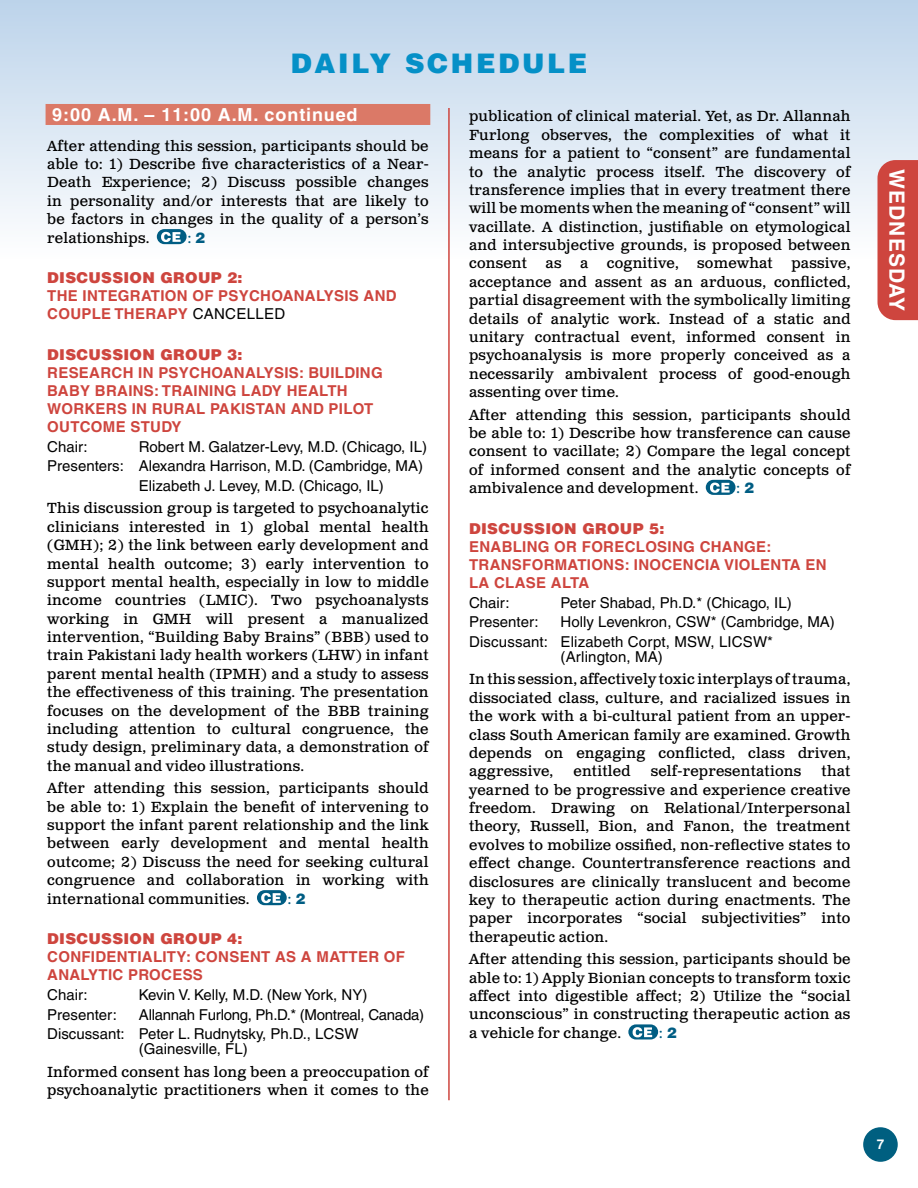
<style>
.page{position:relative;width:918px;height:1188px;background:#fff}
.page>*{position:absolute;margin:0;border:0;box-sizing:border-box;transform-origin:0 0}
.t1{font:900 27px "Helvetica LT Pro";letter-spacing:.1em;color:#0590c7}
.t2{font:700 21px "Helvetica LT Pro";letter-spacing:.05em;color:#fff}
.t3{font:700 18px "Helvetica LT Pro";letter-spacing:.05em;color:#fff}
.t4{font:15px/19.6px "Helvetica LT Pro";color:#000}
.t5{font:700 15px/18px "Helvetica LT Pro";letter-spacing:.02em;color:#ce453e}
.t6{font:900 15px "Helvetica LT Pro";letter-spacing:.02em;color:#ce453e}
.t7{font:14.7px/18.3px "Clarendon Text Pro";letter-spacing:.015em;color:#000;text-align:justify}
.t8{font:14.7px "Clarendon Text Pro";color:#005d83}
.t9{font:700 13.5px "Helvetica LT Pro";color:#fff}
.s1{font-family:"Helvetica LT Pro";font-weight:900}
.s2{font-weight:400;color:#000}
</style>
<div class="page">
<div style="left:0;top:0;width:918px;height:258px;background:linear-gradient(to bottom,#bcd3ea,#fdfefe)"></div>
<div style="left:863px;top:1127px;width:35px;height:35px;background:#005f80;border-radius:50%"></div>
<hr style="left:448px;top:108px;width:2px;height:992px;background:#ce453e">
<div style="left:878px;top:160px;width:40px;height:160px;background:#ce453e"></div>
<div style="left:157px;top:229px;width:30px;height:15px;background:#005d83;border-radius:8px"></div>
<svg style="left:161px;top:232px;width:20px;height:10px"></svg>
<div style="left:257px;top:890px;width:30px;height:15px;background:#005d83;border-radius:8px"></div>
<svg style="left:261px;top:893px;width:20px;height:10px"></svg>
<svg style="left:706px;top:480px;width:30px;height:15px"></svg>
<svg style="left:710px;top:483px;width:20px;height:10px"></svg>
<svg style="left:628px;top:1024px;width:30px;height:15px"></svg>
<svg style="left:633px;top:1027px;width:19px;height:10px"></svg>
<div style="left:46px;top:104px;width:384px;height:21px;background:#db7967"></div>
<h1 class="t1" style="left:291px;top:46px;width:298px">DAILY SCHEDULE</h1>
<p class="t3" style="left:52px;top:104px;width:307px">9:00 A.M. – 11:00 A.M. continued</p>
<p class="t7" style="left:47px;top:137px;width:383px">After attending this session, participants should be able to: 1) Describe five characteristics of a Near-Death Experience; 2) Discuss possible changes in personality and/or interests that are likely to be factors in changes in the quality of a person’s relationships.</p>
<p class="t8" style="left:187px;top:229px;width:19px">: <span class="s1">2</span></p>
<p class="t6" style="left:47px;top:268px;width:197px">DISCUSSION GROUP 2:</p>
<p class="t5" style="left:47px;top:287px;width:351px">THE INTEGRATION OF PSYCHOANALYSIS AND<br>COUPLE THERAPY <span class="s2">CANCELLED</span></p>
<p class="t6" style="left:47px;top:345px;width:197px">DISCUSSION GROUP 3:</p>
<p class="t5" style="left:47px;top:364px;width:337px">RESEARCH IN PSYCHOANALYSIS: BUILDING<br>BABY BRAINS: TRAINING LADY HEALTH<br>WORKERS IN RURAL PAKISTAN AND PILOT<br>OUTCOME STUDY</p>
<p class="t4" style="left:47px;top:436px;width:42px">Chair:</p>
<p class="t4" style="left:139px;top:436px;width:290px">Robert M. Galatzer-Levy, M.D. (Chicago, IL)</p>
<p class="t4" style="left:47px;top:456px;width:377px">Presenters: Alexandra Harrison, M.D. (Cambridge, MA)</p>
<p class="t4" style="left:139px;top:476px;width:247px">Elizabeth J. Levey, M.D. (Chicago, IL)</p>
<p class="t7" style="left:47px;top:500px;width:383px">This discussion group is targeted to psychoanalytic clinicians interested in 1) global mental health (GMH); 2) the link between early development and mental health outcome; 3) early intervention to support mental health, especially in low to middle income countries (LMIC). Two psychoanalysts working in GMH will present a manualized intervention, “Building Baby Brains” (BBB) used to train Pakistani lady health workers (LHW) in infant parent mental health (IPMH) and a study to assess the effectiveness of this training. The presentation focuses on the development of the BBB training including attention to cultural congruence, the study design, preliminary data, a demonstration of the manual and video illustrations.</p>
<p class="t7" style="left:47px;top:780px;width:383px">After attending this session, participants should be able to: 1) Explain the benefit of intervening to support the infant parent relationship and the link between early development and mental health outcome; 2) Discuss the need for seeking cultural congruence and collaboration in working with international communities.</p>
<p class="t8" style="left:287px;top:890px;width:19px">: <span class="s1">2</span></p>
<p class="t6" style="left:47px;top:929px;width:197px">DISCUSSION GROUP 4:</p>
<p class="t5" style="left:47px;top:948px;width:359px">CONFIDENTIALITY: CONSENT AS A MATTER OF<br>ANALYTIC PROCESS</p>
<p class="t4" style="left:47px;top:985px;width:42px">Chair:</p>
<p class="t4" style="left:139px;top:985px;width:230px">Kevin V. Kelly, M.D. (New York, NY)</p>
<p class="t4" style="left:47px;top:1004px;width:71px">Presenter:</p>
<p class="t4" style="left:47px;top:1004px;width:378px;text-indent:92px">Allannah Furlong, Ph.D.* (Montreal, Canada)<br>Discussant: Peter L. Rudnytsky, Ph.D., LCSW</p>
<p class="t4" style="left:139px;top:1039px;width:110px">(Gainesville, FL)</p>
<p class="t7" style="left:47px;top:1063px;width:383px">Informed consent has long been a preoccupation of psychoanalytic practitioners when it comes to the</p>
<p class="t7" style="left:469px;top:108px;width:383px">publication of clinical material. Yet, as Dr. Allannah Furlong observes, the complexities of what it means for a patient to “consent” are fundamental to the analytic process itself. The discovery of transference implies that in every treatment there will be moments when the meaning of “consent” will vacillate. A distinction, justifiable on etymological and intersubjective grounds, is proposed between consent</p>
<p class="t7" style="left:546px;top:255px;width:18px">as</p>
<p class="t7" style="left:580px;top:255px;width:10px">a</p>
<p class="t7" style="left:607px;top:255px;width:73px">cognitive,</p>
<p class="t7" style="left:697px;top:255px;width:77px">somewhat</p>
<p class="t7" style="left:469px;top:255px;width:383px;text-indent:322px">passive, acceptance and assent as an arduous, conflicted, partial disagreement with the symbolically limiting details of analytic work. Instead of a static and unitary contractual event, informed consent in psychoanalysis is more properly conceived as a necessarily ambivalent process of good-enough assenting over time.</p>
<p class="t7" style="left:469px;top:406px;width:383px">After attending this session, participants should be able to: 1) Describe how transference can cause consent to vacillate; 2) Compare the legal concept of informed consent and the analytic concepts of ambivalence and development.</p>
<p class="t8" style="left:736px;top:479px;width:19px">: <span class="s1">2</span></p>
<p class="t6" style="left:469px;top:519px;width:197px">DISCUSSION GROUP 5:</p>
<p class="t5" style="left:469px;top:538px;width:359px">ENABLING OR FORECLOSING CHANGE:<br>TRANSFORMATIONS: INOCENCIA VIOLENTA EN<br>LA CLASE ALTA</p>
<p class="t4" style="left:469px;top:592px;width:42px">Chair:</p>
<p class="t4" style="left:561px;top:592px;width:233px">Peter Shabad, Ph.D.* (Chicago, IL)</p>
<p class="t4" style="left:469px;top:612px;width:71px">Presenter:</p>
<p class="t4" style="left:469px;top:612px;width:367px;text-indent:92px">Holly Levenkron, CSW* (Cambridge, MA)<br>Discussant: Elizabeth Corpt, MSW, LICSW*</p>
<p class="t4" style="left:561px;top:647px;width:104px">(Arlington, MA)</p>
<p class="t7" style="left:469px;top:671px;width:383px">In this session, affectively toxic interplays of trauma, dissociated class, culture, and racialized issues in the work with a bi-cultural patient from an upper&shy;class South American family are examined. Growth depends on engaging conflicted, class driven, aggressive,</p>
<p class="t7" style="left:574px;top:763px;width:58px">entitled</p>
<p class="t7" style="left:651px;top:763px;width:152px">self-representations</p>
<p class="t7" style="left:469px;top:763px;width:383px;text-indent:352px">that yearned to be progressive and experience creative freedom. Drawing on Relational/Interpersonal theory, Russell, Bion, and Fanon, the treatment evolves to mobilize ossified, non-reflective states to effect change. Countertransference reactions and disclosures are clinically translucent and become key to therapeutic action during enactments. The paper incorporates “social subjectivities” into therapeutic action.</p>
<p class="t7" style="left:469px;top:951px;width:383px">After attending this session, participants should be able to: 1) Apply Bionian concepts to transform toxic affect into digestible affect; 2) Utilize the “social unconscious” in constructing therapeutic action as a vehicle for change.</p>
<p class="t8" style="left:659px;top:1024px;width:19px">: <span class="s1">2</span></p>
<h2 class="t2" style="left:910px;top:169px;width:143px;rotate:90deg">WEDNESDAY</h2>
<p class="t9" style="left:877px;top:1136px;width:9px">7</p>
</div>
